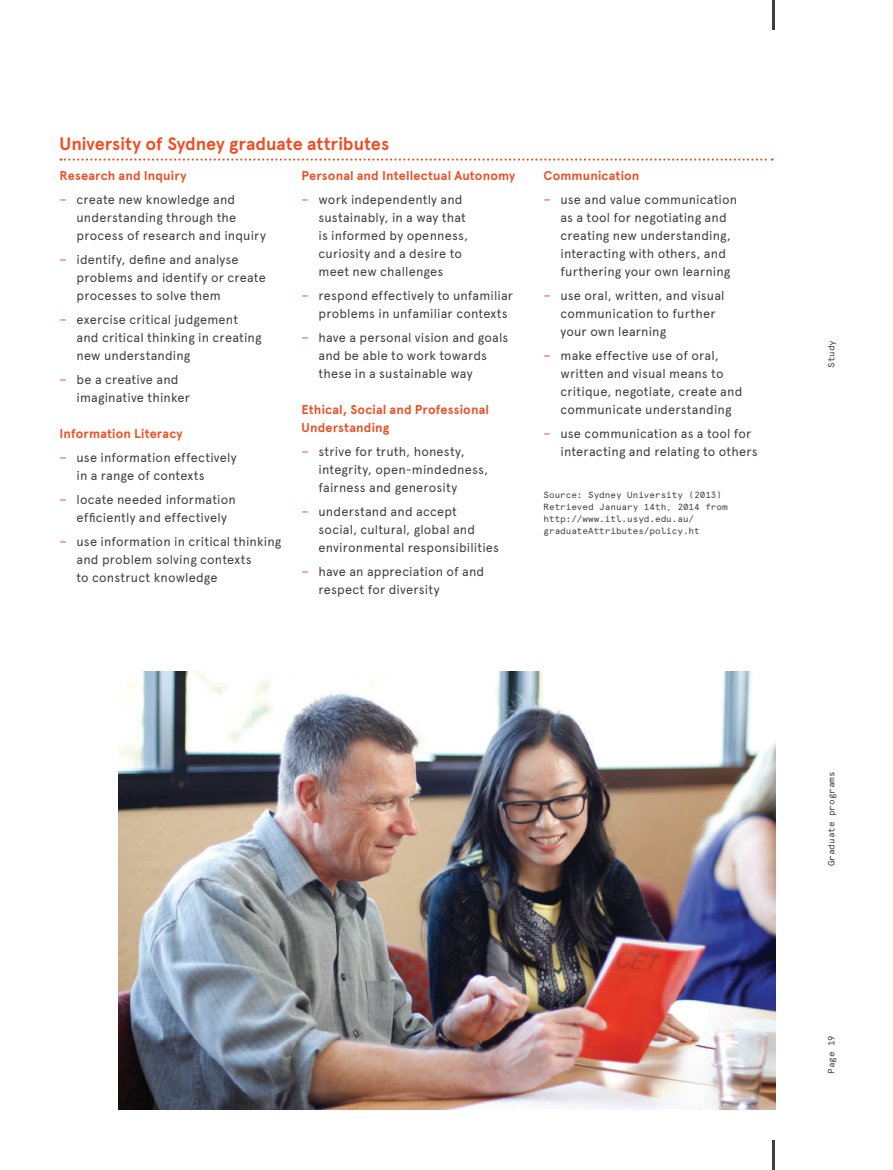
<style>
.page{position:relative;width:893px;height:1170px;background:#fff}
.page>*{position:absolute;margin:0;border:0;box-sizing:border-box;transform-origin:0 0}
.t1{font:700 18px "Apercu Pro";color:#f04d22}
.t2{font:12.75px/18px "Apercu Pro";letter-spacing:.015em;color:#3e3e3f}
.t3{font:700 12.75px/24px "Apercu Pro";letter-spacing:.015em;color:#f04d22}
.t4{font:9px/12px "Apercu Pro Mono";color:#3e3e3f}
.s1{font-weight:700;color:#f04d22}
.s2{color:#f04d22}
.s3{font-weight:400}
.s4{font-weight:400;color:#3e3e3f}
</style>
<div class="page">
<img style="left:119px;top:672px;width:656px;height:437px">
<svg style="left:61px;top:159px;width:712px;height:2px"></svg>
<hr style="left:773px;top:1140px;width:2px;height:30px;background:#3e3e3f">
<hr style="left:773px;top:0;width:2px;height:30px;background:#3e3e3f">
<h1 class="t1" style="left:60px;top:130px;width:331px">University of Sydney graduate attributes</h1>
<p class="t2" style="left:60px;top:163px;width:177px;line-height:24px"><span class="s1">Research and Inquiry<br></span><span class="s2">−</span> create new knowledge and</p>
<p class="t2" style="left:77px;top:208px;width:191px">understanding through the process of research and inquiry</p>
<p class="t2" style="left:77px;top:250px;width:191px;text-indent:-17px"><span class="s2">−</span> identify, define and analyse problems and identify or create processes to solve them</p>
<p class="t2" style="left:77px;top:310px;width:186px;text-indent:-17px"><span class="s2">−</span> exercise critical judgement and critical thinking in creating new understanding</p>
<p class="t2" style="left:77px;top:370px;width:115px;text-indent:-17px"><span class="s2">−</span> be a creative and imaginative thinker</p>
<p class="t2" style="left:60px;top:421px;width:179px;line-height:24px"><span class="s1">Information Literacy<br></span><span class="s2">−</span> use information effectively</p>
<p class="t2" style="left:60px;top:463px;width:178px;line-height:24px;text-indent:17px">in a range of contexts<br><span class="s2">−</span> locate needed information</p>
<p class="t2" style="left:60px;top:505px;width:223px;line-height:24px;text-indent:17px">efficiently and effectively<br><span class="s2">−</span> use information in critical thinking</p>
<p class="t2" style="left:77px;top:550px;width:177px">and problem solving contexts to construct knowledge</p>
<p class="t3" style="left:301px;top:163px;width:215px">Personal and Intellectual Autonomy <span class="s3">−</span> <span class="s4">work independently and</span></p>
<p class="t2" style="left:319px;top:208px;width:151px">sustainably, in a way that is informed by openness, curiosity and a desire to meet new challenges</p>
<p class="t2" style="left:319px;top:286px;width:196px;text-indent:-17px"><span class="s2">−</span> respond effectively to unfamiliar problems in unfamiliar contexts</p>
<p class="t2" style="left:319px;top:328px;width:191px;text-indent:-17px"><span class="s2">−</span> have a personal vision and goals and be able to work towards these in a sustainable way</p>
<p class="t3" style="left:301px;top:400px;width:189px;line-height:18px">Ethical, Social and Professional<br>Understanding</p>
<p class="t2" style="left:319px;top:442px;width:171px;text-indent:-17px"><span class="s2">−</span> strive for truth, honesty, integrity, open-mindedness, fairness and generosity</p>
<p class="t2" style="left:319px;top:502px;width:182px;text-indent:-17px"><span class="s2">−</span> understand and accept<br>social, cultural, global and environmental responsibilities</p>
<p class="t2" style="left:319px;top:562px;width:167px;text-indent:-17px"><span class="s2">−</span> have an appreciation of and respect for diversity</p>
<p class="t2" style="left:543px;top:163px;width:195px;line-height:24px"><span class="s1">Communication<br></span><span class="s2">−</span> use and value communication</p>
<p class="t2" style="left:560px;top:208px;width:172px">as a tool for negotiating and creating new understanding, interacting with others, and furthering your own learning</p>
<p class="t2" style="left:560px;top:286px;width:165px;text-indent:-17px"><span class="s2">−</span> use oral, written, and visual communication to further your own learning</p>
<p class="t2" style="left:560px;top:346px;width:183px;text-indent:-17px"><span class="s2">−</span> make effective use of oral, written and visual means to critique, negotiate, create and communicate understanding</p>
<p class="t2" style="left:560px;top:424px;width:199px;text-indent:-17px"><span class="s2">−</span> use communication as a tool for interacting and relating to others</p>
<p class="t4" style="left:543px;top:488px;width:186px">Source: Sydney University (2013)<br>Retrieved January 14th, 2014 from http://www.itl.usyd.edu.au/ graduateAttributes/policy.ht</p>
<p class="t4" style="left:825px;top:368px;width:29px;rotate:-90deg">Study</p>
<p class="t4" style="left:825px;top:866px;width:96px;rotate:-90deg">Graduate programs</p>
<p class="t4" style="left:825px;top:1074px;width:41px;rotate:-90deg">Page 19</p>
</div>
